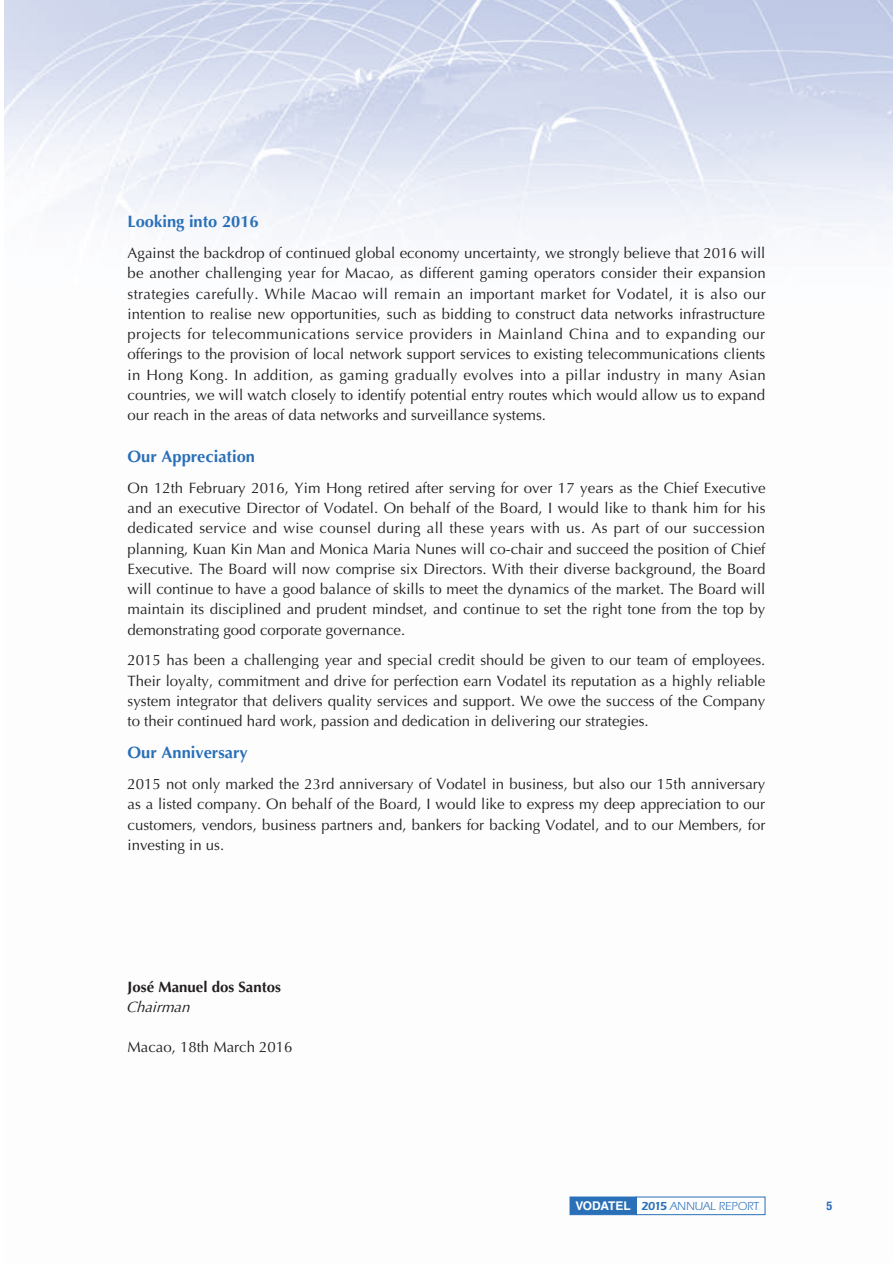
<style>
.page{position:relative;width:893px;height:1263px;background:#fff}
.page>*{position:absolute;margin:0;border:0;box-sizing:border-box;transform-origin:0 0}
._3__標題{font:700 16.5px "Optima LT Std";color:#2a70b8}
._1__內文{font:15px/20.2px "Optima LT Std";color:#231f20;text-align:justify}
._1__內文-2{font:700 15px "Optima LT Std";color:#231f20}
._1__內文-3{font:italic 15px "Optima LT Std";color:#231f20}
.t1{font:12px "ITC Eras Std";color:#2a70b8}
.t2{font:700 condensed 12px "Helvetica Neue LT Std";color:#2a70b8}
.s1{font-family:"Helvetica LT Std";font-weight:700;color:#fff}
.s2{font-weight:600}
</style>
<div class="page">
<img style="left:4px;top:0;width:889px;height:1216px">
<div style="left:636px;top:1197px;width:129px;height:18px;border:1px solid #2a70b8"></div>
<div style="left:570px;top:1197px;width:67px;height:18px;background:#2a70b8;border:1px solid #2a70b8"></div>
<p class="_3__標題" style="left:128px;top:212px;width:133px">Looking into 2016</p>
<p class="_1__內文" style="left:128px;top:243px;width:640px">Against the backdrop of continued global economy uncertainty, we strongly believe that 2016 will be another challenging year for Macao, as different gaming operators consider their expansion strategies carefully. While Macao will remain an important market for Vodatel, it is also our intention to realise new opportunities, such as bidding to construct data networks infrastructure projects for telecommunications service providers in Mainland China and to expanding our offerings to the provision of local network support services to existing telecommunications clients in Hong Kong. In addition, as gaming gradually evolves into a pillar industry in many Asian countries, we will watch closely to identify potential entry routes which would allow us to expand our reach in the areas of data networks and surveillance systems.</p>
<p class="_3__標題" style="left:128px;top:447px;width:129px">Our Appreciation</p>
<p class="_1__內文" style="left:128px;top:478px;width:640px">On 12th February 2016, Yim Hong retired after serving for over 17 years as the Chief Executive and an executive Director of Vodatel. On behalf of the Board, I would like to thank him for his dedicated service and wise counsel during all these years with us. As part of our succession planning, Kuan Kin Man and Monica Maria Nunes will co-chair and succeed the position of Chief Executive. The Board will now comprise six Directors. With their diverse background, the Board will continue to have a good balance of skills to meet the dynamics of the market. The Board will maintain its disciplined and prudent mindset, and continue to set the right tone from the top by demonstrating good corporate governance.</p>
<p class="_1__內文" style="left:128px;top:650px;width:639px">2015 has been a challenging year and special credit should be given to our team of employees.<br>Their loyalty, commitment and drive for perfection earn Vodatel its reputation as a highly reliable system integrator that delivers quality services and support. We owe the success of the Company to their continued hard work, passion and dedication in delivering our strategies.</p>
<p class="_3__標題" style="left:128px;top:743px;width:122px">Our Anniversary</p>
<p class="_1__內文" style="left:128px;top:774px;width:639px">2015 not only marked the 23rd anniversary of Vodatel in business, but also our 15th anniversary as a listed company. On behalf of the Board, I would like to express my deep appreciation to our customers, vendors, business partners and, bankers for backing Vodatel, and to our Members, for investing in us.</p>
<p class="_1__內文-2" style="left:128px;top:978px;width:155px">José Manuel dos Santos</p>
<p class="_1__內文-3" style="left:126px;top:998px;width:70px">Chairman</p>
<p class="_1__內文" style="left:128px;top:1037px;width:167px">Macao, 18th March 2016</p>
<p class="t1" style="left:576px;top:1199px;width:185px"><span class="s1">VODATEL</span> <span class="s2">2015</span> ANNUAL REPORT</p>
<p class="t2" style="left:826px;top:1198px;width:7px">5</p>
</div>
